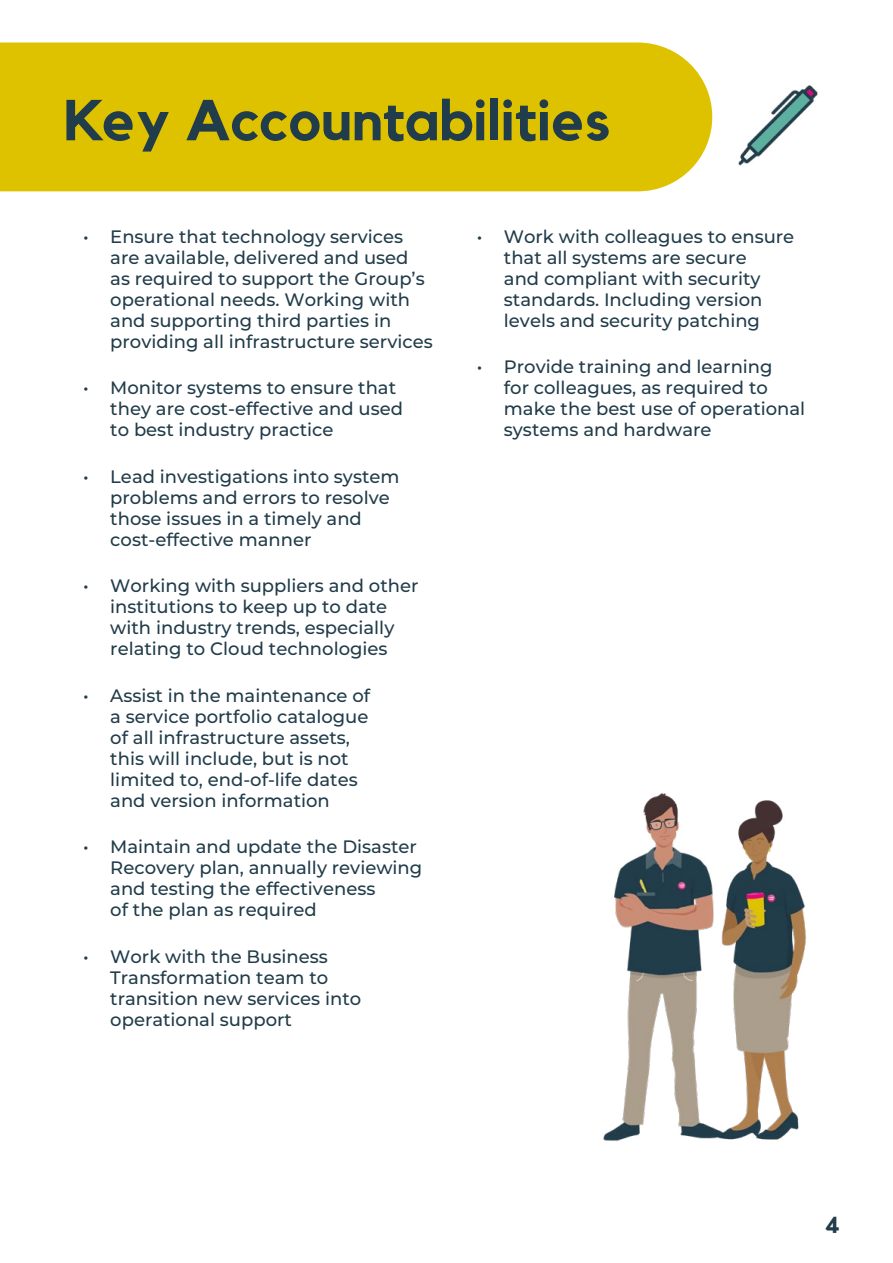
<style>
.page{position:relative;width:893px;height:1263px;background:#fff}
.page>*{position:absolute;margin:0;border:0;box-sizing:border-box;transform-origin:0 0}
.Headline{font:700 57px "Kollektif";color:#213c4a}
.t1{font:700 22.5px "Kollektif";color:#213c4a}
.Main_Body{font:500 18px/21px "Montserrat";color:#213c4a}
</style>
<div class="page">
<img style="left:738px;top:85px;width:80px;height:81px">
<div style="left:0;top:43px;width:712px;height:148px;background:#dec200"></div>
<img style="left:742px;top:800px;width:64px;height:340px">
<img style="left:603px;top:793px;width:139px;height:348px">
<p class="Headline" style="left:64px;top:87px;width:548px">Key Accountabilities</p>
<p class="Main_Body" style="left:110px;top:225px;width:324px;text-indent:-27px">• Ensure that technology services are available, delivered and used as required to support the Group’s operational needs. Working with and supporting third parties in providing all infrastructure services</p>
<p class="Main_Body" style="left:110px;top:377px;width:294px;text-indent:-27px">• Monitor systems to ensure that they are cost-effective and used to best industry practice</p>
<p class="Main_Body" style="left:110px;top:465px;width:291px;text-indent:-27px">• Lead investigations into system problems and errors to resolve those issues in a timely and cost-effective manner</p>
<p class="Main_Body" style="left:83px;top:575px;width:337px;text-align:center">• Working with suppliers and other institutions to keep up to date<br>with industry trends, especially relating to Cloud technologies</p>
<p class="Main_Body" style="left:110px;top:684px;width:261px;text-indent:-27px">• Assist in the maintenance of a service portfolio catalogue of all infrastructure assets, this will include, but is not limited to, end-of-life dates and version information</p>
<p class="Main_Body" style="left:110px;top:836px;width:313px;text-indent:-27px">• Maintain and update the Disaster<br>Recovery plan, annually reviewing and testing the effectiveness<br>of the plan as required</p>
<p class="Main_Body" style="left:110px;top:945px;width:253px;text-indent:-27px">• Work with the Business<br>Transformation team to transition new services into operational support</p>
<p class="Main_Body" style="left:504px;top:225px;width:292px;text-indent:-27px">• Work with colleagues to ensure that all systems are secure<br>and compliant with security standards. Including version levels and security patching</p>
<p class="Main_Body" style="left:504px;top:356px;width:303px;text-indent:-27px">• Provide training and learning<br>for colleagues, as required to make the best use of operational systems and hardware</p>
<p class="t1" style="left:825px;top:1207px;width:15px">4</p>
</div>
